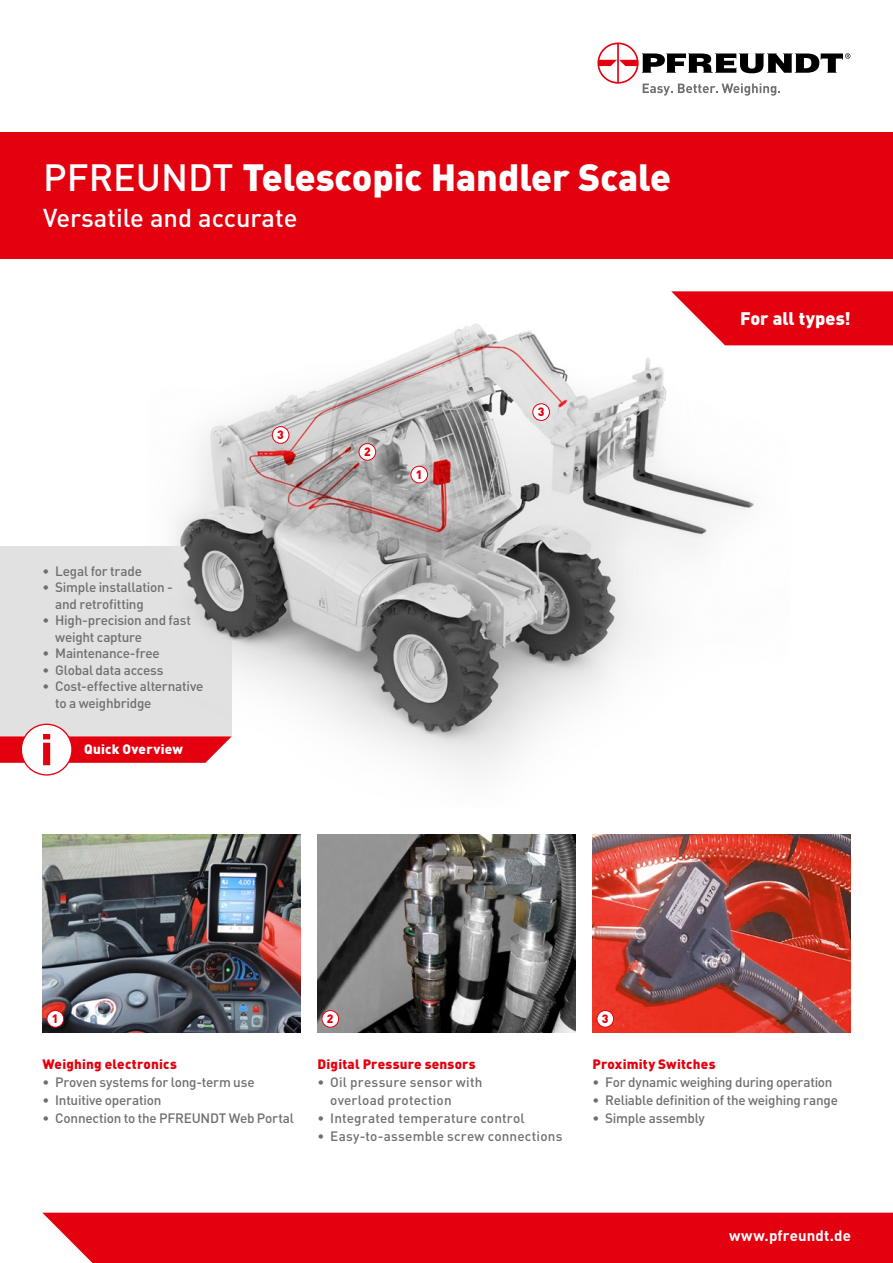
<style>
.page{position:relative;width:893px;height:1263px;background:#fff}
.page>*{position:absolute;margin:0;border:0;box-sizing:border-box;transform-origin:0 0}
.t1{font:900 37.5px "DIN Pro";color:#fff}
.t2{font:500 25.5px "DIN Pro";color:#fff}
.t3{font:900 18px "DIN Pro";color:#fff}
.t4{font:700 15px "DIN Pro";letter-spacing:.01em;color:#fff}
.t5{font:500 13.5px/16.5px "DIN Pro";letter-spacing:-.015em;color:#6f6f6e}
.t6{font:500 13.5px/18px "DIN Pro";letter-spacing:.01em;color:#6f6f6e}
.t7{font:900 13.5px "DIN Pro";letter-spacing:.015em;color:#e3000f}
.t8{font:900 13.5px "DIN Pro";letter-spacing:.015em;color:#fff}
.t9{font:900 12px "DIN Pro";color:#e3000f}
.s1{font-weight:500}
</style>
<div class="page">
<div style="left:0;top:547px;width:232px;height:189px;background:#e1e1e1"></div>
<svg style="left:21px;top:724px;width:51px;height:51px"></svg>
<div style="left:21px;top:724px;width:52px;height:52px;border:1px solid #e3000f;border-radius:50%"></div>
<svg style="left:0;top:734px;width:149px;height:31px"></svg>
<img style="left:149px;top:324px;width:642px;height:447px">
<div style="left:411px;top:466px;width:17px;height:17px;background:#fff;border-radius:50%"></div>
<div style="left:411px;top:466px;width:17px;height:17px;border:1px solid #e3000f;border-radius:50%"></div>
<div style="left:272px;top:427px;width:17px;height:16px;background:#fff;border-radius:50%"></div>
<div style="left:272px;top:426px;width:17px;height:17px;border:1px solid #e3000f;border-radius:50%"></div>
<div style="left:533px;top:404px;width:16px;height:16px;background:#fff;border-radius:50%"></div>
<div style="left:533px;top:404px;width:17px;height:17px;border:1px solid #e3000f;border-radius:50%"></div>
<div style="left:359px;top:444px;width:17px;height:16px;background:#fff;border-radius:50%"></div>
<div style="left:359px;top:443px;width:17px;height:17px;border:1px solid #e3000f;border-radius:50%"></div>
<img style="left:317px;top:835px;width:258px;height:198px">
<svg style="left:671px;top:291px;width:222px;height:54px;background:#e6212e"></svg>
<img style="left:43px;top:835px;width:257px;height:198px">
<img style="left:592px;top:835px;width:258px;height:197px">
<div style="left:47px;top:1010px;width:17px;height:17px;background:#fff;border-radius:50%"></div>
<div style="left:47px;top:1010px;width:17px;height:17px;border:1px solid #e3000f;border-radius:50%"></div>
<div style="left:597px;top:1010px;width:17px;height:17px;background:#fff;border-radius:50%"></div>
<div style="left:597px;top:1010px;width:17px;height:17px;border:1px solid #e3000f;border-radius:50%"></div>
<div style="left:322px;top:1010px;width:17px;height:17px;background:#fff;border-radius:50%"></div>
<div style="left:322px;top:1010px;width:17px;height:17px;border:1px solid #e3000f;border-radius:50%"></div>
<div style="left:0;top:133px;width:893px;height:126px;background:#e3000f"></div>
<div style="left:42px;top:1213px;width:851px;height:50px;background:#e3000f"></div>
<svg style="left:597px;top:43px;width:253px;height:53px"></svg>
<h1 class="t1" style="left:43px;top:152px;width:629px"><span class="s1">PFREUNDT</span> Telescopic Handler Scale</h1>
<h2 class="t2" style="left:43px;top:200px;width:256px">Versatile and accurate</h2>
<p class="t5" style="left:43px;top:562px;width:101px">• Legal for trade</p>
<p class="t5" style="left:55px;top:578px;width:119px;text-indent:-13px">• Simple installation - and retrofitting</p>
<p class="t5" style="left:55px;top:611px;width:137px;text-indent:-13px">• High-precision and fast weight capture</p>
<p class="t5" style="left:43px;top:644px;width:119px">• Maintenance-free</p>
<p class="t5" style="left:43px;top:661px;width:123px">• Global data access</p>
<p class="t5" style="left:55px;top:677px;width:150px;text-indent:-13px">• Cost-effective alternative to a weighbridge</p>
<p class="t8" style="left:84px;top:740px;width:100px">Quick Overview</p>
<p class="t9" style="left:277px;top:426px;width:8px">3</p>
<p class="t9" style="left:364px;top:443px;width:8px">2</p>
<p class="t9" style="left:416px;top:466px;width:8px">1</p>
<p class="t9" style="left:538px;top:403px;width:8px">3</p>
<h3 class="t3" style="left:740px;top:306px;width:112px">For all types!</h3>
<p class="t9" style="left:52px;top:1010px;width:8px">1</p>
<p class="t9" style="left:327px;top:1010px;width:8px">2</p>
<p class="t9" style="left:602px;top:1010px;width:8px">3</p>
<p class="t7" style="left:43px;top:1054px;width:136px">Weighing electronics</p>
<p class="t5" style="left:43px;top:1073px;width:214px">• Proven systems for long-term use</p>
<p class="t5" style="left:43px;top:1091px;width:120px">• Intuitive operation</p>
<p class="t5" style="left:43px;top:1109px;width:253px">• Connection to the PFREUNDT Web Portal</p>
<p class="t7" style="left:317px;top:1054px;width:160px">Digital Pressure sensors</p>
<p class="t6" style="left:330px;top:1072px;width:154px;text-indent:-13px">• Oil pressure sensor with overload protection</p>
<p class="t6" style="left:317px;top:1108px;width:209px">• Integrated temperature control</p>
<p class="t6" style="left:317px;top:1126px;width:246px">• Easy-to-assemble screw connections</p>
<p class="t7" style="left:592px;top:1054px;width:124px">Proximity Switches</p>
<p class="t5" style="left:592px;top:1073px;width:242px">• For dynamic weighing during operation</p>
<p class="t5" style="left:592px;top:1091px;width:247px">• Reliable definition of the weighing range</p>
<p class="t5" style="left:592px;top:1109px;width:114px">• Simple assembly</p>
<p class="t4" style="left:729px;top:1226px;width:123px">www.pfreundt.de</p>
</div>
